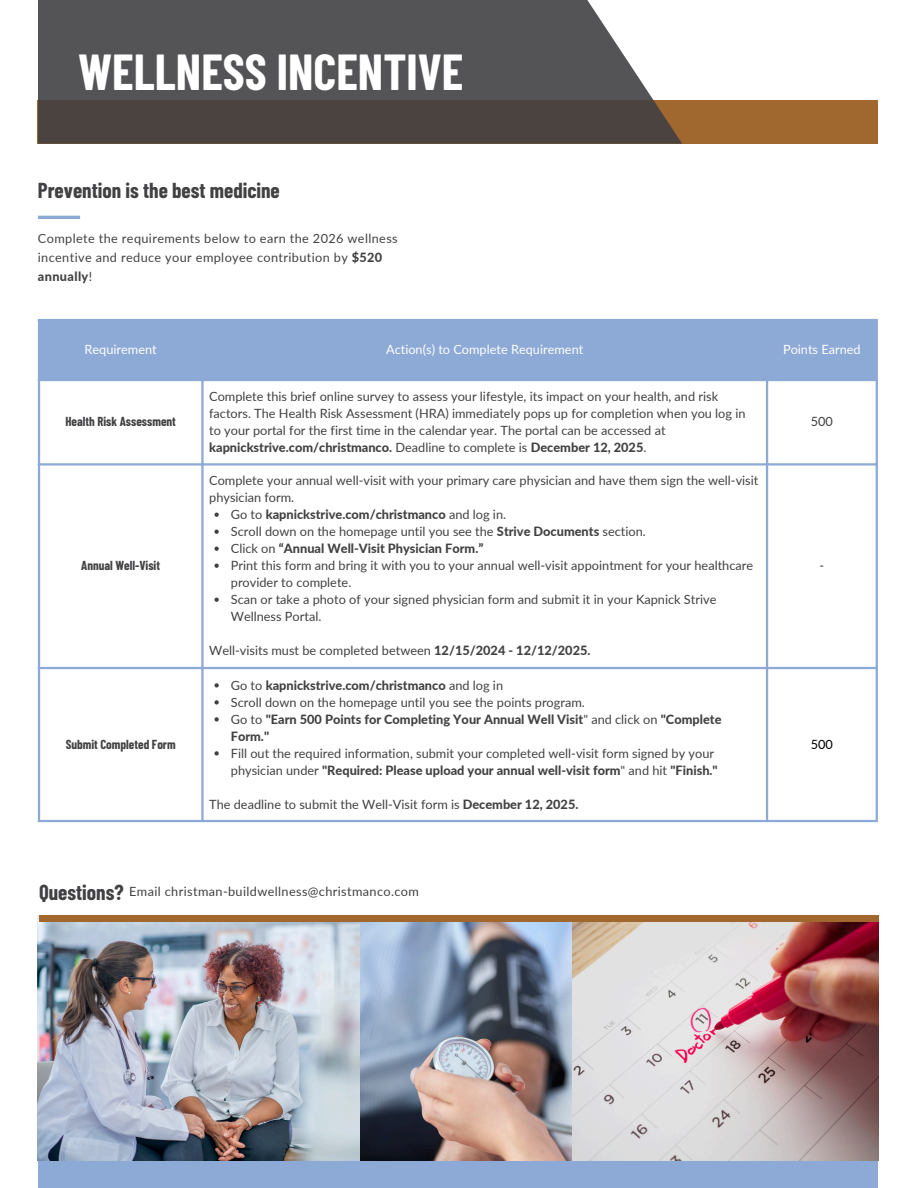
<style>
.page{position:relative;width:918px;height:1188px;background:#fff}
.page>*{position:absolute;margin:0;border:0;box-sizing:border-box;transform-origin:0 0}
.t1{font:700 49.35px "Barlow Condensed";color:#fff}
.t2{font:700 21.15px "Barlow Condensed";color:#414042}
.t3{font:12.75px/17px "Lato";color:#414042}
.t4{font:800 12.75px/17px "Lato";color:#414042}
.t5{font:12.75px/19px "Lato";letter-spacing:.03em;color:#414042}
.t6{font:700 12.75px "Barlow Condensed";color:#414042}
.t7{font:12.75px "Lato";color:#fff}
.t8{font:12.75px "Lato";color:#000}
.s1{font-weight:800}
.s2{font-weight:400}
</style>
<div class="page">
<img style="left:38px;top:916px;width:323px;height:245px">
<div style="left:38px;top:1161px;width:840px;height:27px;background:#8da9d6"></div>
<div style="left:38px;top:101px;width:840px;height:43px;background:#a0672f"></div>
<svg style="left:38px;top:0;width:644px;height:144px;background:#5a5757"></svg>
<hr style="left:38px;top:216px;width:42px;height:3px;background:#8da9d6">
<div style="left:40px;top:321px;width:836px;height:58px;background:#8da9d6"></div>
<svg style="left:215px;top:513px;width:4px;height:4px"></svg>
<svg style="left:215px;top:530px;width:4px;height:4px"></svg>
<svg style="left:215px;top:547px;width:4px;height:4px"></svg>
<svg style="left:215px;top:564px;width:4px;height:4px"></svg>
<svg style="left:215px;top:598px;width:4px;height:4px"></svg>
<svg style="left:215px;top:683px;width:4px;height:5px"></svg>
<svg style="left:215px;top:700px;width:4px;height:5px"></svg>
<svg style="left:215px;top:717px;width:4px;height:5px"></svg>
<svg style="left:215px;top:751px;width:4px;height:5px"></svg>
<hr style="left:38px;top:321px;width:2px;height:499px;background:#8da9d6">
<hr style="left:201px;top:321px;width:3px;height:499px;background:#8da9d6">
<hr style="left:766px;top:321px;width:2px;height:499px;background:#8da9d6">
<hr style="left:876px;top:321px;width:2px;height:499px;background:#8da9d6">
<hr style="left:38px;top:319px;width:840px;height:2px;background:#8da9d6">
<hr style="left:38px;top:379px;width:840px;height:2px;background:#8da9d6">
<hr style="left:38px;top:463px;width:840px;height:3px;background:#8da9d6">
<hr style="left:38px;top:667px;width:840px;height:2px;background:#8da9d6">
<hr style="left:38px;top:820px;width:840px;height:2px;background:#8da9d6">
<div style="left:39px;top:916px;width:840px;height:6px;background:#a0672f"></div>
<img style="left:361px;top:922px;width:517px;height:239px">
<p class="t1" style="left:78px;top:41px;width:387px">WELLNESS INCENTIVE</p>
<h2 class="t2" style="left:38px;top:177px;width:243px">Prevention is the best medicine</h2>
<h1 class="t5" style="left:38px;top:229px;width:361px">Complete the requirements below to earn the 2026 wellness incentive and reduce your employee contribution by <span class="s1">$520 annually</span>!</h1>
<p class="t7" style="left:85px;top:342px;width:74px">Requirement</p>
<p class="t7" style="left:386px;top:342px;width:199px">Action(s) to Complete Requirement</p>
<p class="t7" style="left:783px;top:342px;width:79px">Points Earned</p>
<p class="t6" style="left:65px;top:413px;width:112px">Health Risk Assessment</p>
<p class="t6" style="left:81px;top:557px;width:80px">Annual Well-Visit</p>
<p class="t6" style="left:66px;top:736px;width:112px">Submit Completed Form</p>
<p class="t3" style="left:209px;top:387px;width:538px">Complete this brief online survey to assess your lifestyle, its impact on your health, and risk factors. The Health Risk Assessment (HRA) immediately pops up for completion when you log in to your portal for the first time in the calendar year. The portal can be accessed at <span class="s1">kapnickstrive.com/christmanco.</span> Deadline to complete is <span class="s1">December 12, 2025</span>.</p>
<p class="t3" style="left:209px;top:472px;width:551px">Complete your annual well-visit with your primary care physician and have them sign the well-visit physician form.</p>
<p class="t4" style="left:231px;top:506px;width:277px"><span class="s2">Go to</span> kapnickstrive.com/christmanco <span class="s2">and log in.</span></p>
<p class="t3" style="left:231px;top:523px;width:417px">Scroll down on the homepage until you see the <span class="s1">Strive Documents</span> section.</p>
<p class="t4" style="left:231px;top:540px;width:254px"><span class="s2">Click on</span> “Annual Well-Visit Physician Form.”</p>
<p class="t3" style="left:231px;top:557px;width:524px">Print this form and bring it with you to your annual well-visit appointment for your healthcare provider to complete.</p>
<p class="t3" style="left:231px;top:591px;width:487px">Scan or take a photo of your signed physician form and submit it in your Kapnick Strive<br>Wellness Portal.</p>
<p class="t3" style="left:209px;top:642px;width:383px">Well-visits must be completed between <span class="s1">12/15/2024 - 12/12/2025.</span></p>
<p class="t4" style="left:231px;top:676px;width:274px"><span class="s2">Go to</span> kapnickstrive.com/christmanco <span class="s2">and log in</span></p>
<p class="t3" style="left:231px;top:693px;width:356px">Scroll down on the homepage until you see the points program.</p>
<p class="t4" style="left:231px;top:710px;width:492px"><span class="s2">Go to</span> "Earn 500 Points for Completing Your Annual Well Visit<span class="s2">" and click on</span> "Complete<br>Form."</p>
<p class="t3" style="left:231px;top:744px;width:488px">Fill out the required information, submit your completed well-visit form signed by your physician under <span class="s1">"Required: Please upload your annual well-visit form</span>" and hit <span class="s1">"Finish."</span></p>
<p class="t3" style="left:209px;top:795px;width:371px">The deadline to submit the Well-Visit form is <span class="s1">December 12, 2025.</span></p>
<h2 class="t2" style="left:39px;top:879px;width:86px">Questions?</h2>
<p class="t5" style="left:129px;top:882px;width:291px">Email christman-buildwellness@christmanco.com</p>
<p class="t3" style="left:811px;top:413px;width:24px">500</p>
<p class="t3" style="left:820px;top:557px;width:6px">-</p>
<p class="t8" style="left:811px;top:737px;width:24px">500</p>
</div>
